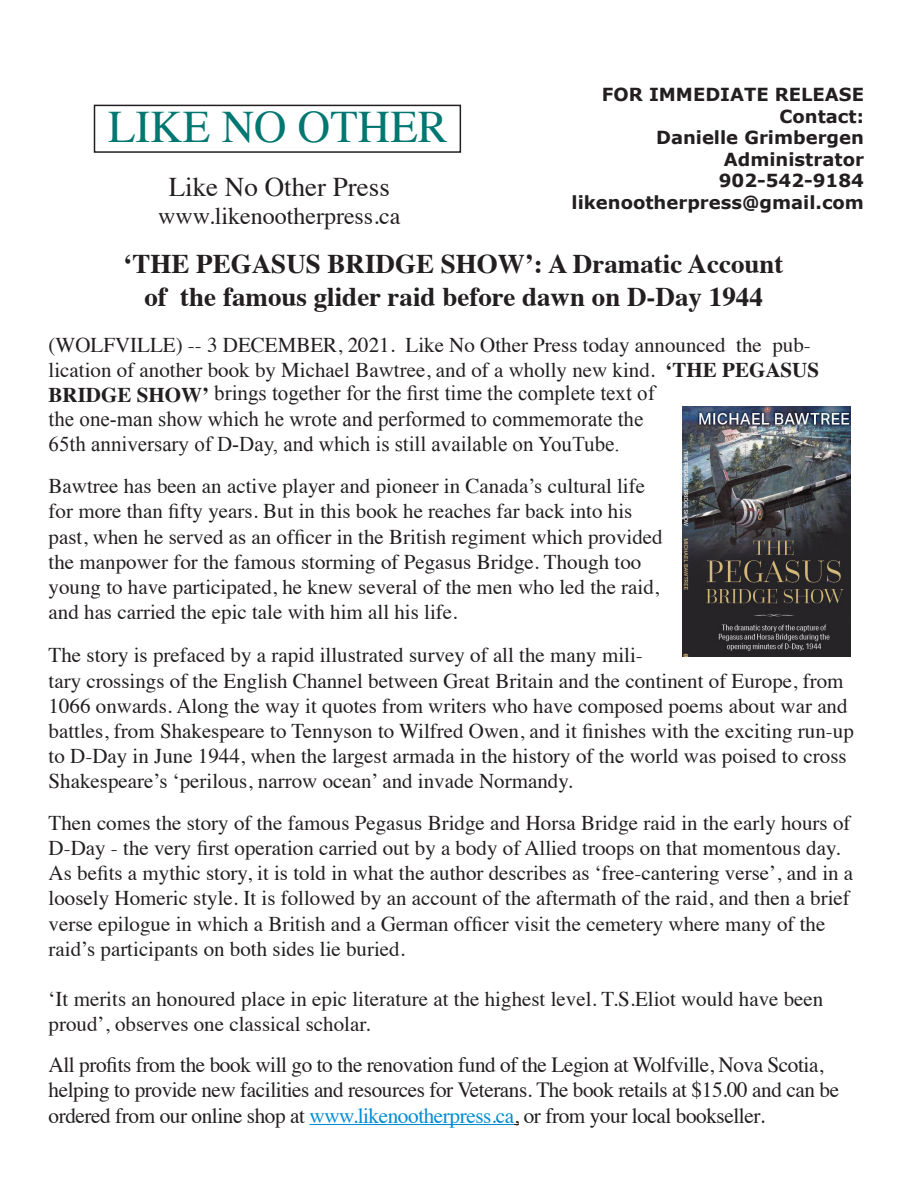
<style>
.page{position:relative;width:918px;height:1188px;background:#fff}
.page>*{position:absolute;margin:0;border:0;box-sizing:border-box;transform-origin:0 0}
.t1{font:45px "Times";color:#007771}
.t2{font:700 27px "Times";color:#231f20}
.t3{font:27px "Times";color:#231f20}
.t4{font:24px "Times";color:#231f20}
.t5{font:21.6px/25.5px "Times";letter-spacing:-.02em;color:#231f20}
.t6{font:21px/25.2px "Times";color:#231f20}
.t7{font:21px/24.8px "Times New Roman";color:#231f20}
.t8{font:700 18px "Verdana";color:#231f20}
.s1{font-family:"Times"}
.s2{font-family:"Times";font-weight:700}
.s3{color:#008cd3}
.s4{font-size:23.55px}
</style>
<div class="page">
<div style="left:94px;top:105px;width:367px;height:48px;border:2px solid #231f20"></div>
<hr style="left:310px;top:1124px;width:204px;height:1px;background:#008cd3">
<img style="left:682px;top:407px;width:169px;height:249px">
<p class="t1" style="left:108px;top:85px;width:341px">LIKE NO OTHER</p>
<p class="t3" style="left:169px;top:162px;width:223px">Like No Other Press</p>
<p class="t4" style="left:158px;top:193px;width:244px">www.likenootherpress.ca</p>
<p class="t8" style="left:602px;top:83px;width:264px">FOR IMMEDIATE RELEASE</p>
<p class="t8" style="left:780px;top:104px;width:86px">Contact:</p>
<p class="t8" style="left:656px;top:126px;width:209px">Danielle Grimbergen</p>
<p class="t8" style="left:724px;top:147px;width:142px">Administrator</p>
<p class="t8" style="left:719px;top:169px;width:147px">902-542-9184</p>
<p class="t8" style="left:572px;top:191px;width:294px">likenootherpress@gmail.com</p>
<p class="t2" style="left:124px;top:238px;width:662px">‘THE PEGASUS BRIDGE SHOW’: A Dramatic Account</p>
<p class="t2" style="left:144px;top:271px;width:620px">of the famous glider raid before dawn on D-Day 1944</p>
<p class="t7" style="left:49px;top:332px;width:772px"><span class="s1">(WOLFVILLE) -- 3 DECEMBER, 2021. Like No Other Press today announced the pub&shy;lication of another book by Michael Bawtree, and of a wholly new kind.</span> <span class="s2">‘THE PEGASUS BRIDGE SHOW’</span> brings together for the first time the complete text of<br>the one-man show which he wrote and performed to commemorate the<br>65th anniversary of D-Day, and which is still available on YouTube.</p>
<p class="t6" style="left:49px;top:472px;width:616px">Bawtree has been an active player and pioneer in Canada’s cultural life for more than fifty years. But in this book he reaches far back into his past, when he served as an officer in the British regiment which provided the manpower for the famous storming of Pegasus Bridge. Though too young to have participated, he knew several of the men who led the raid, and has carried the epic tale with him all his life.</p>
<p class="t6" style="left:49px;top:641px;width:807px">The story is prefaced by a rapid illustrated survey of all the many mili-<br>tary crossings of the English Channel between Great Britain and the continent of Europe, from 1066 onwards. Along the way it quotes from writers who have composed poems about war and battles, from Shakespeare to Tennyson to Wilfred Owen, and it finishes with the exciting run-up to D-Day in June 1944, when the largest armada in the history of the world was poised to cross Shakespeare’s ‘perilous, narrow ocean’ and invade Normandy.</p>
<p class="t6" style="left:49px;top:808px;width:806px">Then comes the story of the famous Pegasus Bridge and Horsa Bridge raid in the early hours of D-Day - the very first operation carried out by a body of Allied troops on that momentous day.<br>As befits a mythic story, it is told in what the author describes as ‘free-cantering verse’, and in a loosely Homeric style. It is followed by an account of the aftermath of the raid, and then a brief verse epilogue in which a British and a German officer visit the cemetery where many of the raid’s participants on both sides lie buried.</p>
<p class="t6" style="left:49px;top:985px;width:776px">‘It merits an honoured place in epic literature at the highest level. T.S.Eliot would have been proud’, observes one classical scholar.</p>
<p class="t5" style="left:49px;top:1050px;width:792px">All profits from the book will go to the renovation fund of the Legion at Wolfville, Nova Scotia, helping to provide new facilities and resources for Veterans. The book retails at $15.00 and can be ordered from our online shop at <span class="s3">www.likenootherpress.ca</span>, or from your local bookseller<span class="s4">.</span></p>
</div>
